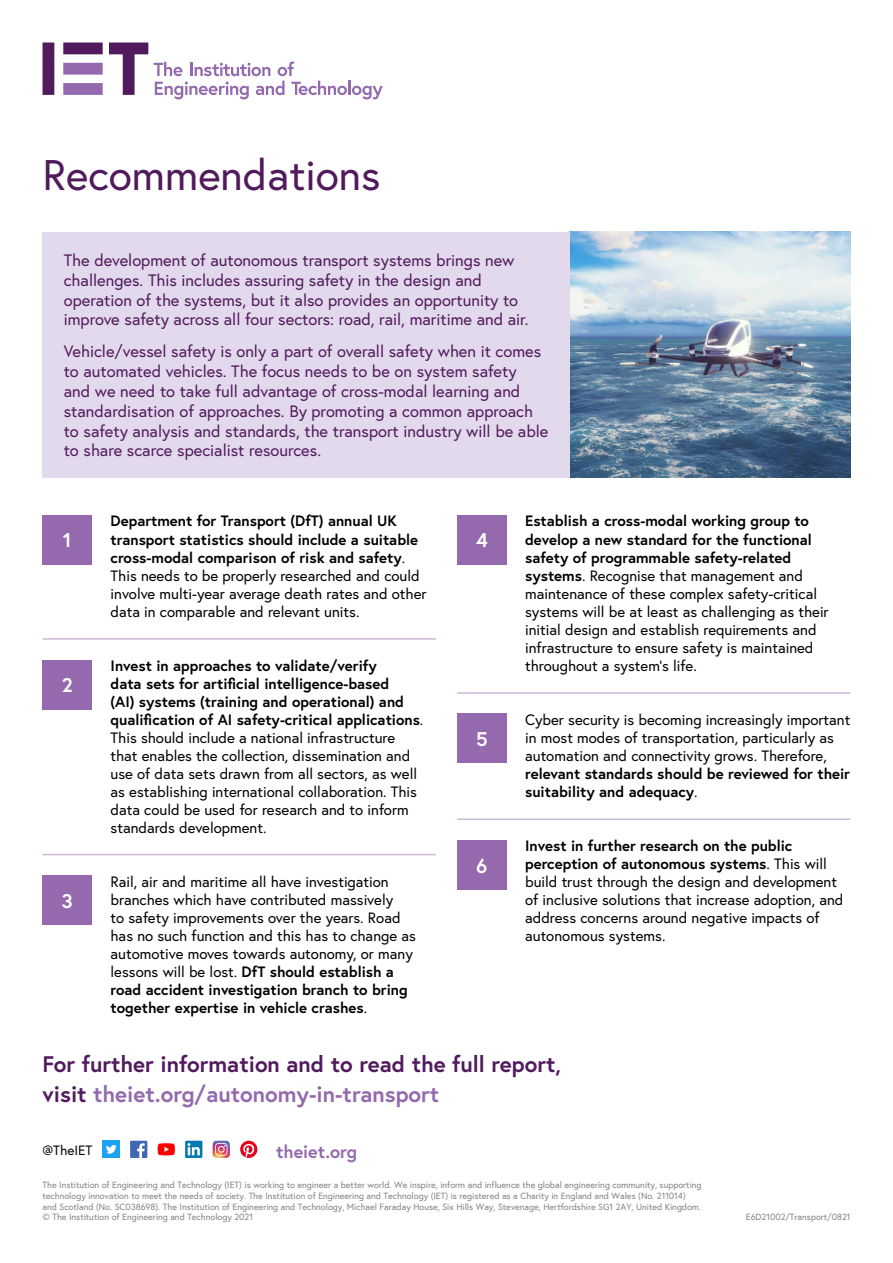
<style>
.page{position:relative;width:893px;height:1263px;background:#fff}
.page>*{position:absolute;margin:0;border:0;box-sizing:border-box;transform-origin:0 0}
.t1{font:42.75px "Europa";color:#511a5d}
.t2{font:700 22.5px/30px "Europa";color:#511a5d}
.t3{font:700 19.8px "Europa";color:#fff}
.t4{font:700 18px "Europa";color:#9469ad}
.t5{font:16.5px/19.8px "Europa";color:#511a5d}
.t6{font:15px/18px "Europa";color:#000}
.t7{font:700 15px/18px "Europa";color:#000}
.t8{font:13.5px "Europa";color:#000}
.t9{font:9px/10.8px "Europa";color:#808285}
.s1{font-weight:700}
.s2{font-weight:400}
.s3{color:#9469ad}
</style>
<div class="page">
<svg style="left:154px;top:62px;width:229px;height:37px"></svg>
<svg style="left:43px;top:43px;width:105px;height:52px"></svg>
<img style="left:570px;top:232px;width:280px;height:246px">
<div style="left:43px;top:660px;width:49px;height:49px;background:#9469ad"></div>
<div style="left:43px;top:876px;width:49px;height:49px;background:#9469ad"></div>
<div style="left:43px;top:515px;width:49px;height:49px;background:#9469ad"></div>
<div style="left:457px;top:515px;width:50px;height:49px;background:#9469ad"></div>
<div style="left:457px;top:713px;width:50px;height:49px;background:#9469ad"></div>
<div style="left:457px;top:840px;width:50px;height:50px;background:#9469ad"></div>
<hr style="left:43px;top:638px;width:393px;height:2px;background:#cbb9da">
<hr style="left:457px;top:692px;width:393px;height:2px;background:#cbb9da">
<hr style="left:457px;top:818px;width:393px;height:2px;background:#cbb9da">
<hr style="left:43px;top:854px;width:393px;height:1px;background:#cbb9da">
<div style="left:103px;top:1141px;width:17px;height:17px;background:#1da1f2"></div>
<svg style="left:106px;top:1145px;width:11px;height:9px"></svg>
<svg style="left:130px;top:1141px;width:17px;height:17px"></svg>
<svg style="left:158px;top:1143px;width:17px;height:12px"></svg>
<svg style="left:185px;top:1141px;width:17px;height:17px"></svg>
<svg style="left:187px;top:1143px;width:13px;height:12px"></svg>
<svg style="left:213px;top:1141px;width:17px;height:17px"></svg>
<svg style="left:240px;top:1141px;width:17px;height:17px"></svg>
<div style="left:43px;top:232px;width:527px;height:246px;background:#e2d9ec"></div>
<h1 class="t1" style="left:43px;top:148px;width:340px">Recommendations</h1>
<p class="t5" style="left:64px;top:250px;width:466px">The development of autonomous transport systems brings new challenges. This includes assuring safety in the design and operation of the systems, but it also provides an opportunity to improve safety across all four sectors: road, rail, maritime and air.</p>
<p class="t5" style="left:64px;top:341px;width:486px">Vehicle/vessel safety is only a part of overall safety when it comes to automated vehicles. The focus needs to be on system safety<br>and we need to take full advantage of cross-modal learning and standardisation of approaches. By promoting a common approach to safety analysis and standards, the transport industry will be able to share scarce specialist resources.</p>
<p class="t6" style="left:111px;top:512px;width:318px"><span class="s1">Department for Transport (DfT) annual UK transport statistics should include a suitable cross-modal comparison of risk and safety</span>.<br>This needs to be properly researched and could involve multi-year average death rates and other data in comparable and relevant units.</p>
<p class="t6" style="left:111px;top:656px;width:314px"><span class="s1">Invest in approaches to validate/verify<br>data sets for artificial intelligence-based<br>(AI) systems (training and operational) and qualification of AI safety-critical applications</span>.<br>This should include a national infrastructure that enables the collection, dissemination and use of data sets drawn from all sectors, as well as establishing international collaboration. This data could be used for research and to inform standards development.</p>
<p class="t6" style="left:111px;top:872px;width:307px">Rail, air and maritime all have investigation branches which have contributed massively<br>to safety improvements over the years. Road has no such function and this has to change as automotive moves towards autonomy, or many lessons will be lost. <span class="s1">DfT should establish a road accident investigation branch to bring together expertise in vehicle crashes</span>.</p>
<h3 class="t3" style="left:63px;top:527px;width:10px">1</h3>
<h3 class="t3" style="left:476px;top:527px;width:13px">4</h3>
<h3 class="t3" style="left:62px;top:672px;width:12px">2</h3>
<h3 class="t3" style="left:476px;top:725px;width:13px">5</h3>
<h3 class="t3" style="left:476px;top:852px;width:13px">6</h3>
<h3 class="t3" style="left:62px;top:888px;width:13px">3</h3>
<p class="t6" style="left:525px;top:512px;width:305px"><span class="s1">Establish a cross-modal working group to develop a new standard for the functional safety of programmable safety-related systems</span>. Recognise that management and maintenance of these complex safety-critical systems will be at least as challenging as their initial design and establish requirements and infrastructure to ensure safety is maintained throughout a system’s life.</p>
<p class="t6" style="left:525px;top:710px;width:327px">Cyber security is becoming increasingly important in most modes of transportation, particularly as automation and connectivity grows. Therefore,</p>
<p class="t7" style="left:525px;top:764px;width:326px">relevant standards should be reviewed for their suitability and adequacy<span class="s2">.</span></p>
<p class="t6" style="left:525px;top:836px;width:320px"><span class="s1">Invest in further research on the public perception of autonomous systems</span>. This will build trust through the design and development of inclusive solutions that increase adoption, and address concerns around negative impacts of autonomous systems.</p>
<h2 class="t2" style="left:43px;top:1048px;width:520px">For further information and to read the full report, visit <span class="s3">theiet.org/autonomy-in-transport</span></h2>
<p class="t8" style="left:43px;top:1141px;width:52px">@TheIET</p>
<p class="t4" style="left:276px;top:1139px;width:83px">theiet.org</p>
<p class="t9" style="left:43px;top:1179px;width:660px">The Institution of Engineering and Technology (IET) is working to engineer a better world. We inspire, inform and influence the global engineering community, supporting technology innovation to meet the needs of society. The Institution of Engineering and Technology (IET) is registered as a Charity in England and Wales (No. 211014) and Scotland (No. SC038698). The Institution of Engineering and Technology, Michael Faraday House, Six Hills Way, Stevenage, Hertfordshire SG1 2AY, United Kingdom. © The Institution of Engineering and Technology 2021</p>
<p class="t9" style="left:746px;top:1212px;width:106px">E6D21002/Transport/0821</p>
</div>
